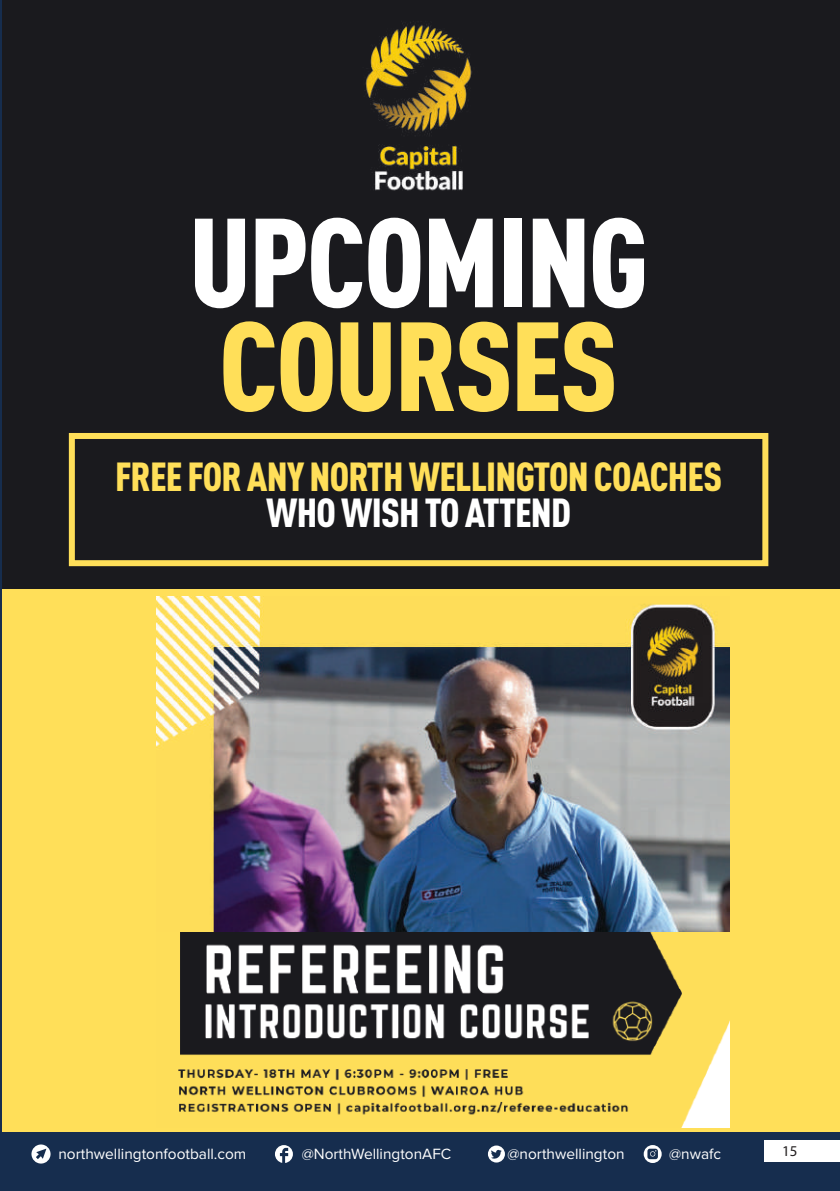
<style>
.page{position:relative;width:840px;height:1191px;background:#fff}
.page>*{position:absolute;margin:0;border:0;box-sizing:border-box;transform-origin:0 0}
.t1{font:900 condensed 124.4px "DIN Pro";letter-spacing:-.02em;color:#fff}
.t2{font:900 condensed 124.4px "DIN Pro";letter-spacing:-.02em;color:#ffdf59}
.t3{font:900 condensed 40px "DIN Pro";letter-spacing:-.02em;color:#ffdf59}
.t4{font:900 condensed 40px "DIN Pro";letter-spacing:-.02em;color:#fff}
.t5{font:15.4px "Proxima Nova";color:#fff}
.t6{font:15px "Myriad Pro";color:#231f20}
</style>
<div class="page">
<div style="left:0;top:1131px;width:839px;height:60px;background:#162d4e"></div>
<div style="left:764px;top:1140px;width:75px;height:21px;background:#fff"></div>
<svg style="left:275px;top:1145px;width:18px;height:18px"></svg>
<svg style="left:643px;top:1145px;width:18px;height:18px"></svg>
<svg style="left:488px;top:1145px;width:16px;height:17px"></svg>
<svg style="left:31px;top:1144px;width:20px;height:19px"></svg>
<div style="left:0;top:0;width:839px;height:1131px;background:#1a1a1e"></div>
<div style="left:1px;top:588px;width:838px;height:543px;background:#ffdf59"></div>
<img style="left:156px;top:597px;width:573px;height:335px">
<img style="left:178px;top:932px;width:551px;height:195px">
<img style="left:365px;top:22px;width:107px;height:169px">
<div style="left:69px;top:433px;width:699px;height:133px;border:6px solid #ffdf59"></div>
<hr style="left:0;top:0;width:1px;height:1131px;background:#162d4e">
<h1 class="t1" style="left:189px;top:166px;width:461px">UPCOMING</h1>
<h1 class="t2" style="left:219px;top:270px;width:400px">COURSES</h1>
<h2 class="t3" style="left:115px;top:445px;width:608px">FREE FOR ANY NORTH WELLINGTON COACHES</h2>
<h2 class="t4" style="left:266px;top:481px;width:306px">WHO WISH TO ATTEND</h2>
<p class="t5" style="left:58px;top:1142px;width:189px">northwellingtonfootball.com</p>
<p class="t5" style="left:301px;top:1142px;width:151px">@NorthWellingtonAFC</p>
<p class="t5" style="left:507px;top:1142px;width:118px">@northwellington</p>
<p class="t5" style="left:669px;top:1142px;width:53px">@nwafc</p>
<p class="t6" style="left:781px;top:1141px;width:17px">15</p>
</div>
